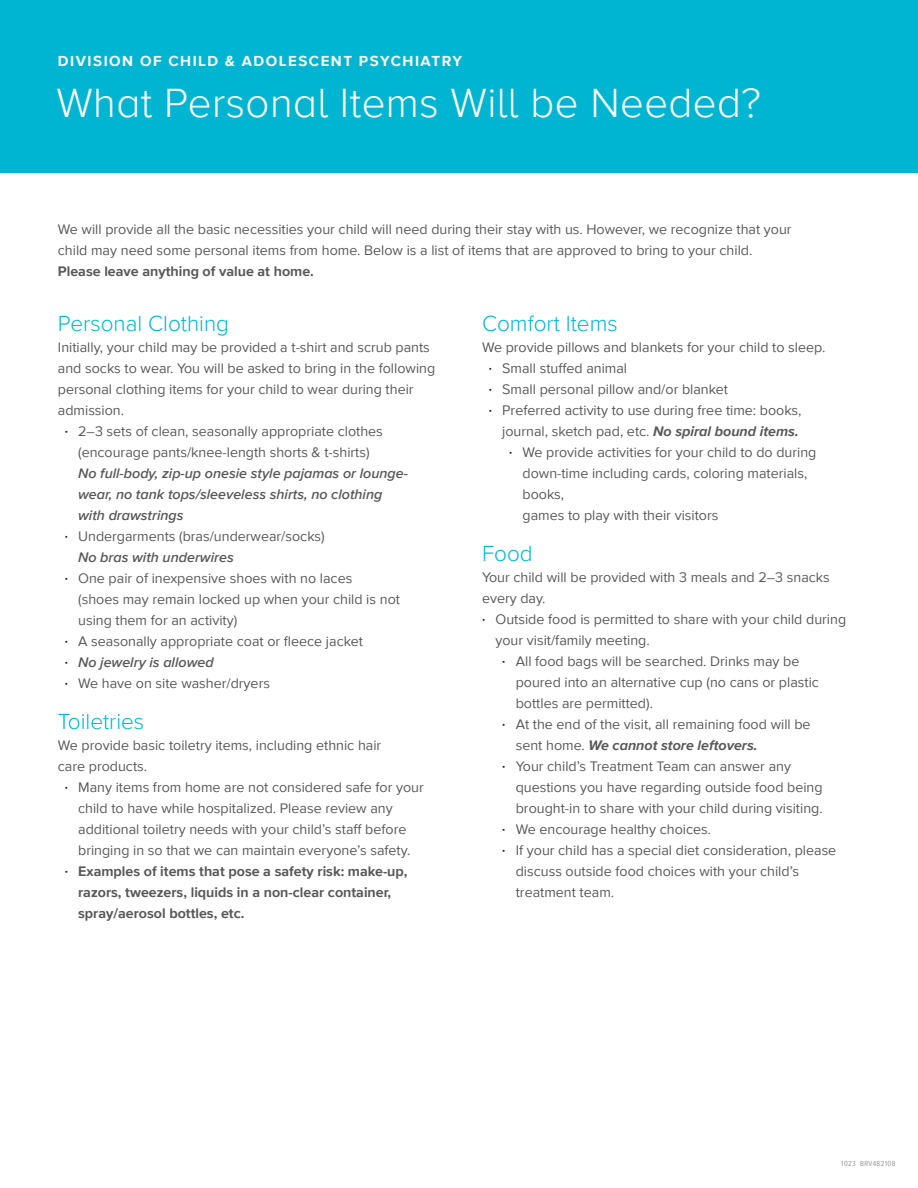
<style>
.page{position:relative;width:918px;height:1188px;background:#fff}
.page>*{position:absolute;margin:0;border:0;box-sizing:border-box;transform-origin:0 0}
.t1{font:300 42px "Proxima Nova A";letter-spacing:.01em;color:#fff}
.t2{font:300 22.5px "Proxima Nova";color:#00b5d1}
.t3{font:700 15px "Proxima Nova A";letter-spacing:.1em;color:#fff}
.t4{font:14.25px/21px "Proxima Nova";color:#57585a}
.t5{font:700 14.25px/21px "Proxima Nova";color:#57585a}
.t6{font:italic 600 14.25px/21px "Proxima Nova";color:#57585a}
.t7{font:7.5px "Proxima Nova Cond";letter-spacing:.05em;color:#939598}
.s1{font-weight:600;font-style:italic}
.s2{font-weight:700;font-style:italic}
</style>
<div class="page">
<div style="left:0;top:0;width:918px;height:173px;background:#00b5d1"></div>
<p class="t3" style="left:58px;top:50px;width:406px">DIVISION OF CHILD &amp; ADOLESCENT PSYCHIATRY</p>
<h1 class="t1" style="left:56px;top:72px;width:706px">What Personal Items Will be Needed?</h1>
<p class="t4" style="left:58px;top:218px;width:735px">We will provide all the basic necessities your child will need during their stay with us. However, we recognize that your child may need some personal items from home. Below is a list of items that are approved to bring to your child.</p>
<p class="t5" style="left:58px;top:261px;width:257px">Please leave anything of value at home.</p>
<h2 class="t2" style="left:58px;top:307px;width:173px">Personal Clothing</h2>
<p class="t4" style="left:58px;top:336px;width:379px">Initially, your child may be provided a t-shirt and scrub pants and socks to wear. You will be asked to bring in the following personal clothing items for your child to wear during their admission.</p>
<p class="t4" style="left:65px;top:420px;width:320px;text-align:center"><sup>•</sup> 2–3 sets of clean, seasonally appropriate clothes (encourage pants/knee-length shorts &amp; t-shirts)</p>
<p class="t6" style="left:78px;top:462px;width:331px">No full-body, zip-up onesie style pajamas or lounge&shy;wear, no tank tops/sleeveless shirts, no clothing with drawstrings</p>
<p class="t4" style="left:78px;top:525px;width:248px;text-indent:-14px"><sup>•</sup> Undergarments (bras/underwear/socks)<br><span class="s1">No bras with underwires</span></p>
<p class="t4" style="left:78px;top:567px;width:323px;text-indent:-14px"><sup>•</sup> One pair of inexpensive shoes with no laces<br>(shoes may remain locked up when your child is not using them for an activity)</p>
<p class="t4" style="left:65px;top:630px;width:300px"><sup>•</sup> A seasonally appropriate coat or fleece jacket</p>
<p class="t6" style="left:65px;top:651px;width:150px"><sup>•</sup> No jewelry is allowed</p>
<p class="t4" style="left:65px;top:672px;width:207px"><sup>•</sup> We have on site washer/dryers</p>
<h2 class="t2" style="left:58px;top:705px;width:88px">Toiletries</h2>
<p class="t4" style="left:58px;top:734px;width:325px">We provide basic toiletry items, including ethnic hair care products.</p>
<p class="t4" style="left:78px;top:776px;width:347px;text-indent:-14px"><sup>•</sup> Many items from home are not considered safe for your child to have while hospitalized. Please review any additional toiletry needs with your child’s staff before bringing in so that we can maintain everyone’s safety.</p>
<p class="t5" style="left:78px;top:861px;width:331px;text-indent:-14px"><sup>•</sup> Examples of items that pose a safety risk: make-up, razors, tweezers, liquids in a non-clear container, spray/aerosol bottles, etc.</p>
<h2 class="t2" style="left:482px;top:307px;width:137px">Comfort Items</h2>
<p class="t4" style="left:482px;top:336px;width:345px">We provide pillows and blankets for your child to sleep.</p>
<p class="t4" style="left:489px;top:357px;width:140px"><sup>•</sup> Small stuffed animal</p>
<p class="t4" style="left:489px;top:378px;width:241px"><sup>•</sup> Small personal pillow and/or blanket</p>
<p class="t4" style="left:489px;top:399px;width:314px;text-align:right"><sup>•</sup> Preferred activity to use during free time: books, journal, sketch pad, etc. <span class="s2">No spiral bound items.</span></p>
<p class="t4" style="left:523px;top:441px;width:295px;text-indent:-14px"><sup>•</sup> We provide activities for your child to do during down-time including cards, coloring materials, books,<br>games to play with their visitors</p>
<h2 class="t2" style="left:482px;top:537px;width:52px">Food</h2>
<p class="t4" style="left:482px;top:566px;width:349px">Your child will be provided with 3 meals and 2–3 snacks every day.</p>
<p class="t4" style="left:496px;top:608px;width:352px;text-indent:-14px"><sup>•</sup> Outside food is permitted to share with your child during your visit/family meeting.</p>
<p class="t4" style="left:516px;top:650px;width:305px;text-indent:-14px"><sup>•</sup> All food bags will be searched. Drinks may be poured into an alternative cup (no cans or plastic bottles are permitted).</p>
<p class="t4" style="left:516px;top:713px;width:296px;text-indent:-14px"><sup>•</sup> At the end of the visit, all remaining food will be sent home. <span class="s2">We cannot store leftovers.</span></p>
<p class="t4" style="left:516px;top:755px;width:308px;text-indent:-14px"><sup>•</sup> Your child’s Treatment Team can answer any questions you have regarding outside food being brought-in to share with your child during visiting.</p>
<p class="t4" style="left:502px;top:818px;width:210px"><sup>•</sup> We encourage healthy choices.</p>
<p class="t4" style="left:516px;top:839px;width:322px;text-indent:-14px"><sup>•</sup> If your child has a special diet consideration, please discuss outside food choices with your child’s treatment team.</p>
<p class="t7" style="left:841px;top:1158px;width:55px">1023 BRV482108</p>
</div>
